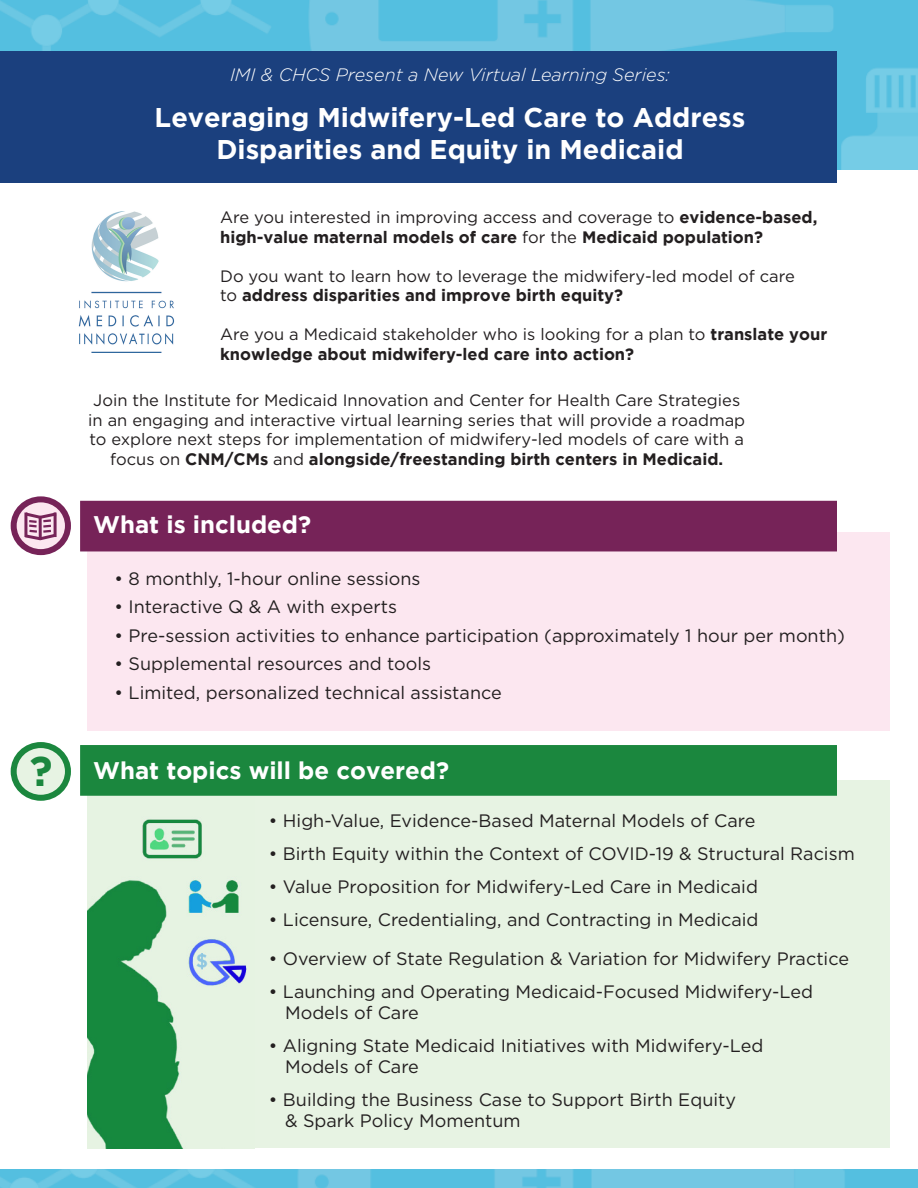
<style>
.page{position:relative;width:918px;height:1188px;background:#fff}
.page>*{position:absolute;margin:0;border:0;box-sizing:border-box;transform-origin:0 0}
.t1{font:700 42px "Gotham";color:#1b873e}
.t2{font:700 27px/32.4px "Gotham";color:#fff;text-align:center}
.t3{font:700 24px "Gotham";color:#fff}
.t4{font:18px "Gotham";color:#231f20}
.t5{font:italic 300 18px "Gotham";color:#fff}
.t6{font:16.5px/19.5px "Gotham";color:#231f20;text-align:center}
.t7{font:700 16.5px "Gotham";color:#231f20}
.s1{font-weight:700}
.s2{font-weight:400}
</style>
<div class="page">
<div style="left:87px;top:781px;width:802px;height:367px;background:#e7f3e3"></div>
<div style="left:87px;top:532px;width:802px;height:199px;background:#fce7f0"></div>
<img style="left:1px;top:0;width:916px;height:169px">
<div style="left:0;top:52px;width:837px;height:131px;background:#1b407e"></div>
<div style="left:80px;top:501px;width:757px;height:50px;background:#762358"></div>
<div style="left:80px;top:745px;width:757px;height:51px;background:#1b873e;border:2px solid #1b873e"></div>
<img style="left:0;top:1170px;width:917px;height:18px">
<div style="left:14px;top:745px;width:54px;height:53px;background:#e7f3e3;border-radius:50%"></div>
<div style="left:11px;top:742px;width:60px;height:59px;border:6px solid #1b873e;border-radius:50%"></div>
<svg style="left:14px;top:499px;width:54px;height:53px"></svg>
<div style="left:11px;top:496px;width:60px;height:59px;border:6px solid #762358;border-radius:50%"></div>
<svg style="left:22px;top:510px;width:38px;height:32px"></svg>
<img style="left:87px;top:819px;width:160px;height:329px">
<img style="left:79px;top:212px;width:96px;height:140px">
<p class="t1" style="left:30px;top:746px;width:24px">?</p>
<p class="t5" style="left:230px;top:65px;width:441px">IMI &amp; CHCS Present a New Virtual Learning Series:</p>
<p class="t2" style="left:155px;top:100px;width:592px">Leveraging Midwifery-Led Care to Address<br>Disparities and Equity in Medicaid</p>
<p class="t6" style="left:220px;top:207px;width:599px">Are you interested in improving access and coverage to <span class="s1">evidence-based,</span></p>
<p class="t7" style="left:220px;top:227px;width:544px">high-value maternal models of care <span class="s2">for the</span> Medicaid population?</p>
<p class="t6" style="left:220px;top:266px;width:576px">Do you want to learn how to leverage the midwifery-led model of care</p>
<p class="t7" style="left:220px;top:286px;width:405px"><span class="s2">to</span> address disparities and improve birth equity?</p>
<p class="t6" style="left:220px;top:324px;width:609px">Are you a Medicaid stakeholder who is looking for a plan to <span class="s1">translate your</span></p>
<p class="t7" style="left:220px;top:344px;width:416px">knowledge about midwifery-led care into action?</p>
<p class="t6" style="left:88px;top:390px;width:659px">Join the Institute for Medicaid Innovation and Center for Health Care Strategies in an engaging and interactive virtual learning series that will provide a roadmap to explore next steps for implementation of midwifery-led models of care with a focus on <span class="s1">CNM/CMs</span> and <span class="s1">alongside/freestanding birth centers in Medicaid.</span></p>
<p class="t3" style="left:93px;top:511px;width:220px">What is included?</p>
<p class="t4" style="left:115px;top:568px;width:307px">• 8 monthly, 1-hour online sessions</p>
<p class="t4" style="left:115px;top:597px;width:284px">• Interactive Q &amp; A with experts</p>
<p class="t4" style="left:115px;top:625px;width:732px">• Pre-session activities to enhance participation (approximately 1 hour per month)</p>
<p class="t4" style="left:115px;top:654px;width:318px">• Supplemental resources and tools</p>
<p class="t4" style="left:115px;top:682px;width:389px">• Limited, personalized technical assistance</p>
<p class="t3" style="left:93px;top:757px;width:358px">What topics will be covered?</p>
<p class="t4" style="left:269px;top:811px;width:488px">• High-Value, Evidence-Based Maternal Models of Care</p>
<p class="t4" style="left:269px;top:844px;width:587px">• Birth Equity within the Context of COVID-19 &amp; Structural Racism</p>
<p class="t4" style="left:269px;top:877px;width:491px">• Value Proposition for Midwifery-Led Care in Medicaid</p>
<p class="t4" style="left:269px;top:910px;width:491px">• Licensure, Credentialing, and Contracting in Medicaid</p>
<p class="t4" style="left:269px;top:949px;width:582px">• Overview of State Regulation &amp; Variation for Midwifery Practice</p>
<p class="t4" style="left:269px;top:982px;width:546px">• Launching and Operating Medicaid-Focused Midwifery-Led</p>
<p class="t4" style="left:285px;top:1003px;width:135px">Models of Care</p>
<p class="t4" style="left:269px;top:1036px;width:496px">• Aligning State Medicaid Initiatives with Midwifery-Led</p>
<p class="t4" style="left:285px;top:1057px;width:135px">Models of Care</p>
<p class="t4" style="left:269px;top:1090px;width:469px">• Building the Business Case to Support Birth Equity</p>
<p class="t4" style="left:285px;top:1111px;width:237px">&amp; Spark Policy Momentum</p>
</div>
